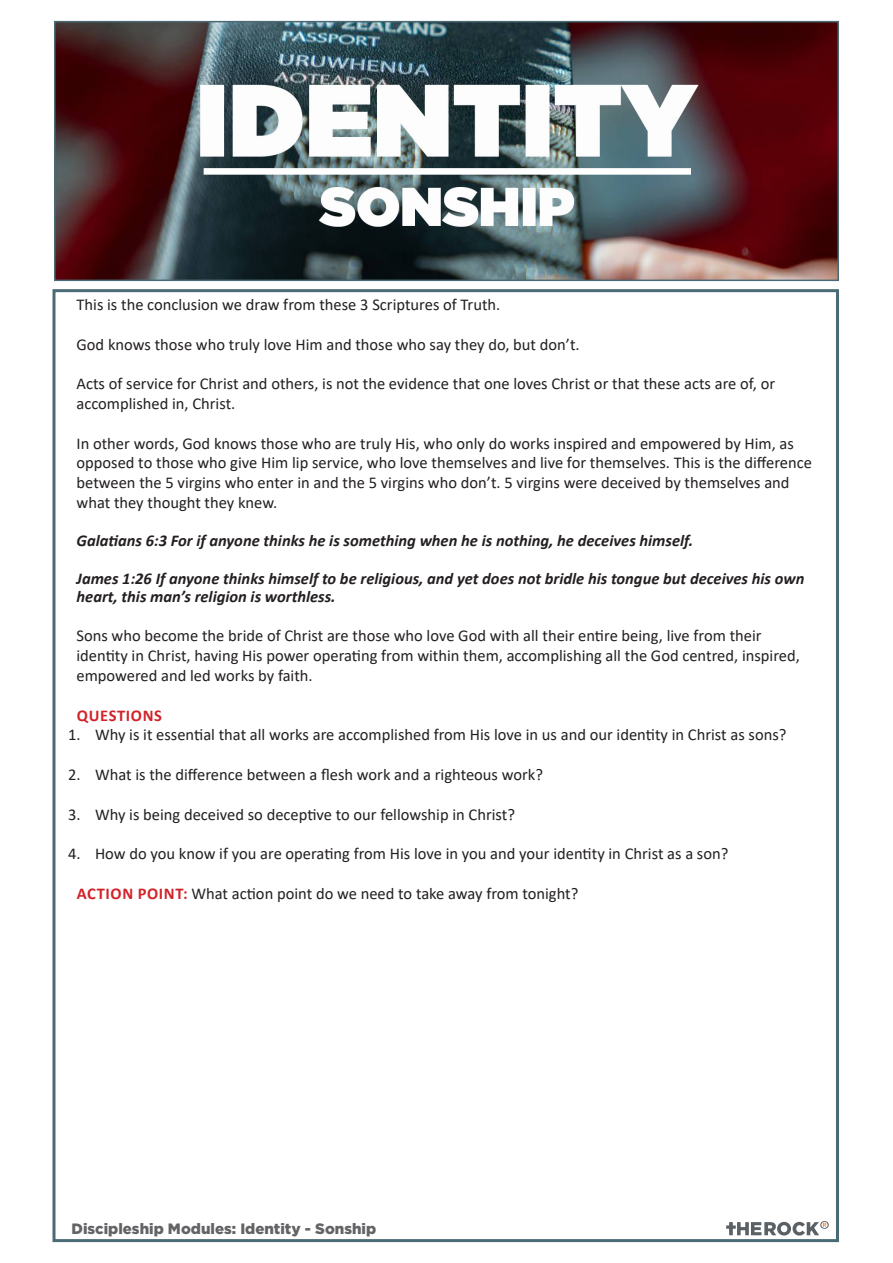
<style>
.page{position:relative;width:893px;height:1263px;background:#fff}
.page>*{position:absolute;margin:0;border:0;box-sizing:border-box;transform-origin:0 0}
.Standard_text{font:16.5px/19.8px "Calibri";color:#231f20}
.Scripture{font:italic 700 16.5px/18px "Calibri";color:#231f20}
.Subheading{font:16.5px "Calibri";color:#231f20}
.Subheading-2{font:700 16.5px "Calibri";letter-spacing:.04em;color:#d1232a}
.t1{font:900 15px "Gotham";color:#636366}
.s1{font-weight:700;color:#d1232a}
</style>
<div class="page">
<img style="left:57px;top:24px;width:779px;height:254px">
<div style="left:54px;top:21px;width:785px;height:260px;border:2px solid #4a6a75"></div>
<svg style="left:726px;top:1221px;width:103px;height:14px"></svg>
<p class="Standard_text" style="left:77px;top:294px;width:425px">This is the conclusion we draw from these 3 Scriptures of Truth.</p>
<p class="Standard_text" style="left:77px;top:334px;width:505px">God knows those who truly love Him and those who say they do, but don’t.</p>
<p class="Standard_text" style="left:77px;top:373px;width:700px">Acts of service for Christ and others, is not the evidence that one loves Christ or that these acts are of, or accomplished in, Christ.</p>
<p class="Standard_text" style="left:77px;top:433px;width:737px">In other words, God knows those who are truly His, who only do works inspired and empowered by Him, as opposed to those who give Him lip service, who love themselves and live for themselves. This is the difference between the 5 virgins who enter in and the 5 virgins who don’t. 5 virgins were deceived by themselves and what they thought they knew.</p>
<p class="Scripture" style="left:77px;top:531px;width:618px">Galatians 6:3 For if anyone thinks he is something when he is nothing, he deceives himself.</p>
<p class="Scripture" style="left:77px;top:569px;width:729px">James 1:26 If anyone thinks himself to be religious, and yet does not bridle his tongue but deceives his own heart, this man’s religion is worthless.</p>
<p class="Standard_text" style="left:77px;top:625px;width:725px">Sons who become the bride of Christ are those who love God with all their entire being, live from their identity in Christ, having His power operating from within them, accomplishing all the God centred, inspired, empowered and led works by faith.</p>
<p class="Subheading-2" style="left:77px;top:703px;width:87px">QUESTIONS</p>
<p class="Standard_text" style="left:68px;top:724px;width:720px">1. Why is it essential that all works are accomplished from His love in us and our identity in Christ as sons?</p>
<p class="Standard_text" style="left:68px;top:764px;width:476px">2. What is the difference between a flesh work and a righteous work?</p>
<p class="Standard_text" style="left:68px;top:804px;width:449px">3. Why is being deceived so deceptive to our fellowship in Christ?</p>
<p class="Standard_text" style="left:68px;top:843px;width:662px">4. How do you know if you are operating from His love in you and your identity in Christ as a son?</p>
<p class="Subheading" style="left:77px;top:882px;width:503px"><span class="s1">ACTION POINT:</span> What action point do we need to take away from tonight?</p>
<p class="t1" style="left:72px;top:1220px;width:306px">Discipleship Modules: Identity - Sonship</p>
</div>
